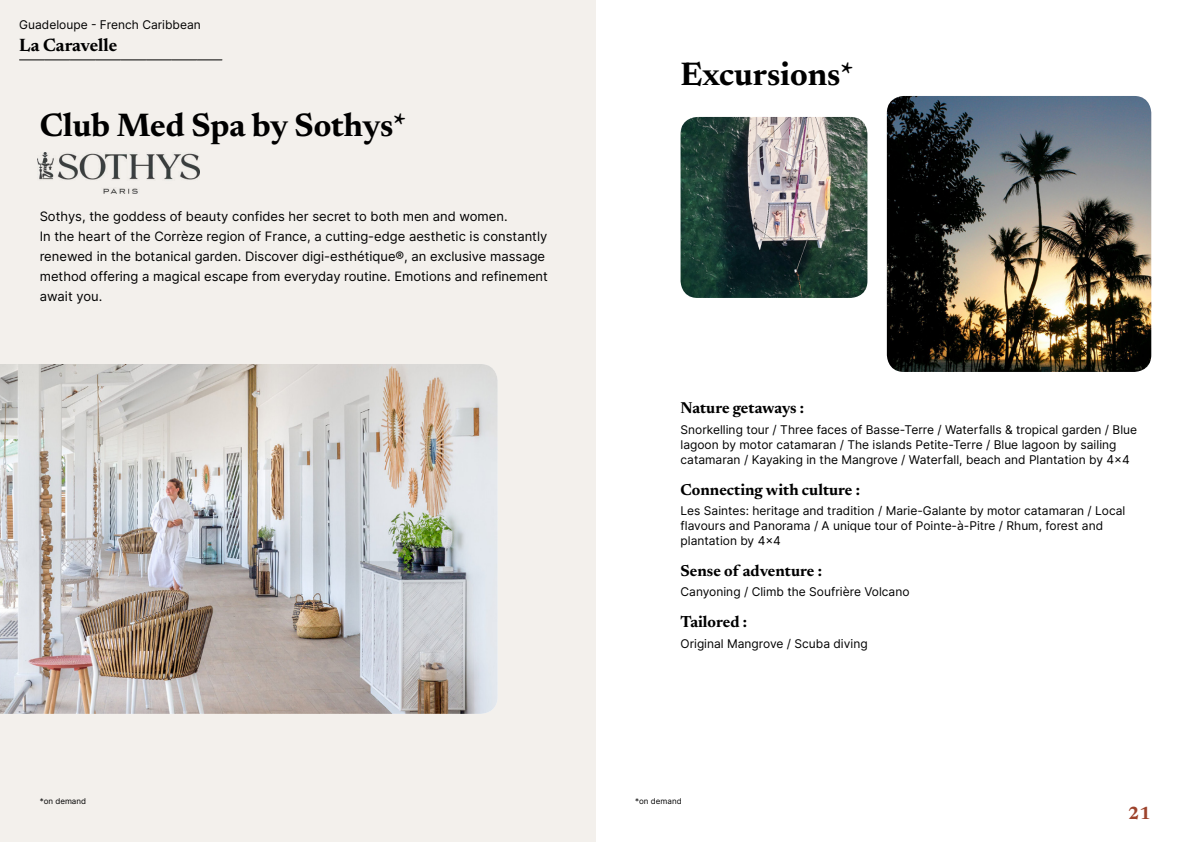
<style>
.page{position:relative;width:1191px;height:842px;background:#fff}
.page>*{position:absolute;margin:0;border:0;box-sizing:border-box;transform-origin:0 0}
.t1{font:700 33px "Newsreader 24 pt";color:#000}
.t2{font:700 18px "Newsreader 24 pt";color:#000}
.t3{font:700 18px "Newsreader 24 pt";color:#9d432c}
.t4{font:700 16px "Newsreader 24 pt";color:#000}
.t5{font:13px/20px "Inter";color:#000}
.t6{font:12px/15px "Inter";color:#000}
.t7{font:8px "Inter";color:#000}
</style>
<div class="page">
<div style="left:0;top:0;width:595px;height:842px;background:#f3f0ec"></div>
<img style="left:0;top:364px;width:497px;height:350px">
<img style="left:680px;top:117px;width:187px;height:181px">
<img style="left:887px;top:96px;width:264px;height:276px">
<svg style="left:20px;top:60px;width:202px;height:1px"></svg>
<img style="left:38px;top:152px;width:161px;height:42px">
<p class="t6" style="left:19px;top:16px;width:183px">Guadeloupe - French Caribbean</p>
<h2 class="t2" style="left:19px;top:32px;width:100px">La Caravelle</h2>
<h1 class="t1" style="left:40px;top:101px;width:368px">Club Med Spa by Sothys*</h1>
<p class="t5" style="left:40px;top:206px;width:510px">Sothys, the goddess of beauty confides her secret to both men and women.<br>In the heart of the Corrèze region of France, a cutting-edge aesthetic is constantly renewed in the botanical garden. Discover digi-esthétique®, an exclusive massage method offering a magical escape from everyday routine. Emotions and refinement await you.</p>
<p class="t7" style="left:40px;top:795px;width:48px">*on demand</p>
<h1 class="t1" style="left:680px;top:50px;width:175px">Excursions*</h1>
<h3 class="t4" style="left:680px;top:397px;width:125px">Nature getaways :</h3>
<p class="t6" style="left:680px;top:422px;width:458px">Snorkelling tour / Three faces of Basse-Terre / Waterfalls &amp; tropical garden / Blue lagoon by motor catamaran / The islands Petite-Terre / Blue lagoon by sailing catamaran / Kayaking in the Mangrove / Waterfall, beach and Plantation by 4x4</p>
<h3 class="t4" style="left:680px;top:478px;width:181px">Connecting with culture :</h3>
<p class="t6" style="left:680px;top:503px;width:446px">Les Saintes: heritage and tradition / Marie-Galante by motor catamaran / Local flavours and Panorama / A unique tour of Pointe-à-Pitre / Rhum, forest and plantation by 4x4</p>
<h3 class="t4" style="left:680px;top:559px;width:143px">Sense of adventure :</h3>
<p class="t6" style="left:680px;top:584px;width:230px">Canyoning / Climb the Soufrière Volcano</p>
<h3 class="t4" style="left:680px;top:610px;width:68px">Tailored :</h3>
<p class="t6" style="left:680px;top:635px;width:189px">Original Mangrove / Scuba diving</p>
<p class="t7" style="left:635px;top:795px;width:48px">*on demand</p>
<h2 class="t3" style="left:1128px;top:800px;width:24px">21</h2>
</div>
